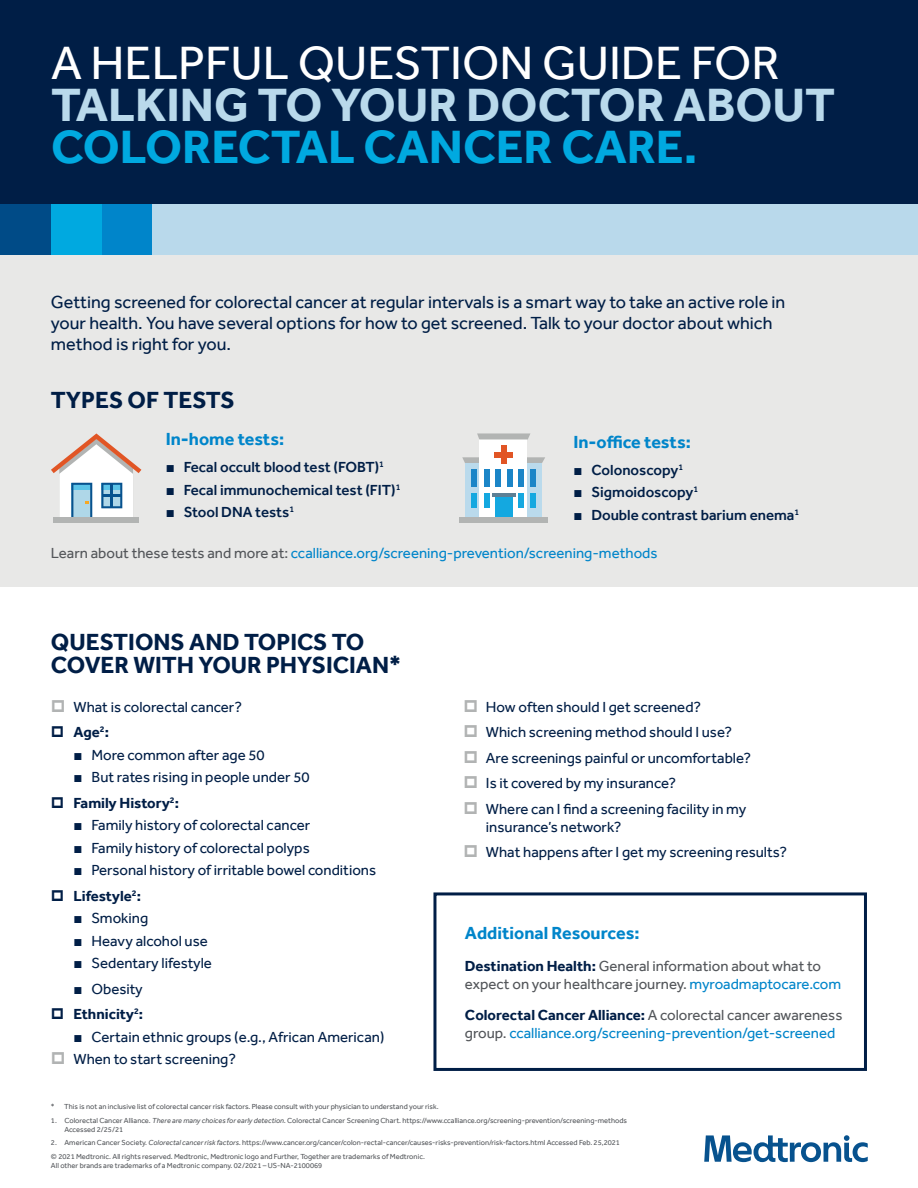
<style>
.page{position:relative;width:918px;height:1188px;background:#fff}
.page>*{position:absolute;margin:0;border:0;box-sizing:border-box;transform-origin:0 0}
.t1{font:48px/42px "Effra";color:#fff}
.t2{font:700 24px/22.5px "Effra";color:#001e46}
.intro_copy{font:18px/21px "Effra";color:#001e46}
.Subhead{font:700 18px "Effra";color:#0085ca}
.t3{font:15px/18px "Effra";color:#001e46}
.intro_copy-2{font:15px/18px "Effra";color:#0085ca}
.t4{font:500 15px "Effra";color:#001e46}
.t5{font:15px/18px "Effra";color:#53565a}
.t6{font:700 15px "Effra";color:#001e46}
.t7{font:7.5px/9px "Effra";color:#53565a}
.s1{font-weight:700;color:#b9d9eb}
.s2{font-weight:700;color:#00a9e0}
.s3{font-family:"Arial";font-weight:400}
.s4{color:#53565a}
.s5{font-family:"Arial"}
.s6{font-weight:700;color:#001e46}
.s7{color:#0085ca}
.s8{font-style:italic}
</style>
<div class="page">
<div style="left:433px;top:892px;width:434px;height:179px;border:3px solid #001e46"></div>
<div style="left:0;top:0;width:918px;height:204px;background:#001e46"></div>
<div style="left:0;top:204px;width:51px;height:51px;background:#004b87"></div>
<div style="left:51px;top:204px;width:51px;height:51px;background:#00a9e0"></div>
<div style="left:102px;top:204px;width:51px;height:51px;background:#0085ca"></div>
<div style="left:153px;top:204px;width:765px;height:51px;background:#b9d9eb"></div>
<div style="left:0;top:255px;width:918px;height:331px;background:#e8e8e7"></div>
<svg style="left:704px;top:1135px;width:164px;height:27px"></svg>
<svg style="left:462px;top:457px;width:83px;height:7px"></svg>
<div style="left:465px;top:464px;width:77px;height:53px;background:#badaec"></div>
<div style="left:480px;top:439px;width:47px;height:78px;background:#fff"></div>
<div style="left:459px;top:517px;width:89px;height:6px;background:#b2b4b3"></div>
<svg style="left:477px;top:433px;width:53px;height:6px"></svg>
<div style="left:471px;top:470px;width:6px;height:17px;background:#1b85c7"></div>
<div style="left:471px;top:493px;width:6px;height:15px;background:#14a8e0"></div>
<div style="left:530px;top:470px;width:6px;height:17px;background:#1b85c7"></div>
<div style="left:530px;top:493px;width:6px;height:15px;background:#14a8e0"></div>
<div style="left:484px;top:470px;width:6px;height:17px;background:#1b85c7"></div>
<div style="left:484px;top:493px;width:6px;height:15px;background:#14a8e0"></div>
<div style="left:518px;top:470px;width:6px;height:17px;background:#1b85c7"></div>
<div style="left:518px;top:493px;width:6px;height:15px;background:#14a8e0"></div>
<div style="left:507px;top:470px;width:6px;height:17px;background:#1b85c7"></div>
<div style="left:495px;top:470px;width:6px;height:17px;background:#1b85c7"></div>
<div style="left:495px;top:493px;width:18px;height:24px;background:#14a8e0"></div>
<hr style="left:492px;top:493px;width:24px;height:3px;background:#5d8095">
<div style="left:501px;top:446px;width:6px;height:18px;background:#e15525"></div>
<div style="left:494px;top:452px;width:18px;height:6px;background:#e15525"></div>
<div style="left:53px;top:517px;width:86px;height:6px;background:#b2b4b3"></div>
<svg style="left:51px;top:433px;width:90px;height:84px"></svg>
<p class="t1" style="left:51px;top:42px;width:786px">A HELPFUL QUESTION GUIDE FOR<br><span class="s1">TALKING TO YOUR DOCTOR ABOUT<br></span><span class="s2">COLORECTAL CANCER CARE.</span></p>
<p class="intro_copy" style="left:51px;top:291px;width:736px">Getting screened for colorectal cancer at regular intervals is a smart way to take an active role in your health. You have several options for how to get screened. Talk to your doctor about which method is right for you.</p>
<p class="t2" style="left:51px;top:388px;width:185px">TYPES OF TESTS</p>
<p class="Subhead" style="left:166px;top:429px;width:120px">In-home tests:</p>
<p class="t4" style="left:166px;top:459px;width:220px"><span class="s3">■</span> Fecal occult blood test (FOBT)<sup>1</sup></p>
<p class="t4" style="left:166px;top:481px;width:236px"><span class="s3">■</span> Fecal immunochemical test (FIT)<sup>1</sup></p>
<p class="t4" style="left:166px;top:504px;width:130px"><span class="s3">■</span> Stool DNA tests<sup>1</sup></p>
<p class="Subhead" style="left:573px;top:431px;width:119px">In-office tests:</p>
<p class="t4" style="left:573px;top:461px;width:111px"><span class="s3">■</span> Colonoscopy<sup>1</sup></p>
<p class="t4" style="left:573px;top:483px;width:126px"><span class="s3">■</span> Sigmoidoscopy<sup>1</sup></p>
<p class="t4" style="left:573px;top:506px;width:227px"><span class="s3">■</span> Double contrast barium enema<sup>1</sup></p>
<p class="intro_copy-2" style="left:51px;top:544px;width:608px"><span class="s4">Learn about these tests and more at:</span> ccalliance.org/screening-prevention/screening-methods</p>
<p class="t2" style="left:51px;top:630px;width:351px">QUESTIONS AND TOPICS TO<br>COVER WITH YOUR PHYSICIAN*</p>
<p class="t3" style="left:73px;top:697px;width:170px">What is colorectal cancer?</p>
<p class="t6" style="left:73px;top:723px;width:37px">Age<sup>2</sup>:</p>
<p class="t3" style="left:73px;top:745px;width:193px"><span class="s5">■</span> More common after age 50</p>
<p class="t3" style="left:73px;top:768px;width:238px"><span class="s5">■</span> But rates rising in people under 50</p>
<p class="t6" style="left:73px;top:793px;width:107px">Family History<sup>2</sup>:</p>
<p class="t3" style="left:73px;top:816px;width:238px"><span class="s5">■</span> Family history of colorectal cancer</p>
<p class="t3" style="left:73px;top:838px;width:238px"><span class="s5">■</span> Family history of colorectal polyps</p>
<p class="t3" style="left:73px;top:861px;width:304px"><span class="s5">■</span> Personal history of irritable bowel conditions</p>
<p class="t6" style="left:73px;top:886px;width:69px">Lifestyle<sup>2</sup>:</p>
<p class="t3" style="left:73px;top:909px;width:76px"><span class="s5">■</span> Smoking</p>
<p class="t3" style="left:73px;top:931px;width:136px"><span class="s5">■</span> Heavy alcohol use</p>
<p class="t3" style="left:73px;top:954px;width:140px"><span class="s5">■</span> Sedentary lifestyle</p>
<p class="t3" style="left:73px;top:979px;width:71px"><span class="s5">■</span> Obesity</p>
<p class="t6" style="left:73px;top:1005px;width:71px">Ethnicity<sup>2</sup>:</p>
<p class="t3" style="left:73px;top:1027px;width:312px"><span class="s5">■</span> Certain ethnic groups (e.g., African American)</p>
<p class="t3" style="left:73px;top:1050px;width:164px">When to start screening?</p>
<p class="t3" style="left:486px;top:697px;width:217px">How often should I get screened?</p>
<p class="t3" style="left:486px;top:723px;width:248px">Which screening method should I use?</p>
<p class="t3" style="left:486px;top:748px;width:267px">Are screenings painful or uncomfortable?</p>
<p class="t3" style="left:486px;top:774px;width:192px">Is it covered by my insurance?</p>
<p class="t3" style="left:486px;top:799px;width:262px">Where can I find a screening facility in my insurance’s network?</p>
<p class="t3" style="left:486px;top:843px;width:303px">What happens after I get my screening results?</p>
<p class="Subhead" style="left:465px;top:922px;width:176px">Additional Resources:</p>
<p class="t5" style="left:465px;top:957px;width:378px"><span class="s6">Destination Health:</span> General information about what to expect on your healthcare journey. <span class="s7">myroadmaptocare.com</span></p>
<p class="intro_copy-2" style="left:465px;top:1006px;width:379px"><span class="s6">Colorectal Cancer Alliance:</span> <span class="s4">A colorectal cancer awareness group.</span> ccalliance.org/screening-prevention/get-screened</p>
<p class="t7" style="left:51px;top:1102px;width:389px">* This is not an inclusive list of colorectal cancer risk factors. Please consult with your physician to understand your risk.</p>
<p class="t7" style="left:64px;top:1116px;width:564px;text-indent:-14px">1. Colorectal Cancer Alliance. <span class="s8">There are many choices for early detection.</span> Colorectal Cancer Screening Chart. https://www.ccalliance.org/screening-prevention/screening-methods<br>Accessed 2/25/21</p>
<p class="t7" style="left:51px;top:1138px;width:571px">2. American Cancer Society. <span class="s8">Colorectal cancer risk factors.</span> https://www.cancer.org/cancer/colon-rectal-cancer/causes-risks-prevention/risk-factors.html Accessed Feb. 25,2021</p>
<p class="t7" style="left:51px;top:1152px;width:375px">© 2021 Medtronic. All rights reserved. Medtronic, Medtronic logo and Further, Together are trademarks of Medtronic.<br>All other brands are trademarks of a Medtronic company. 02/2021 – US-NA-2100069</p>
</div>
